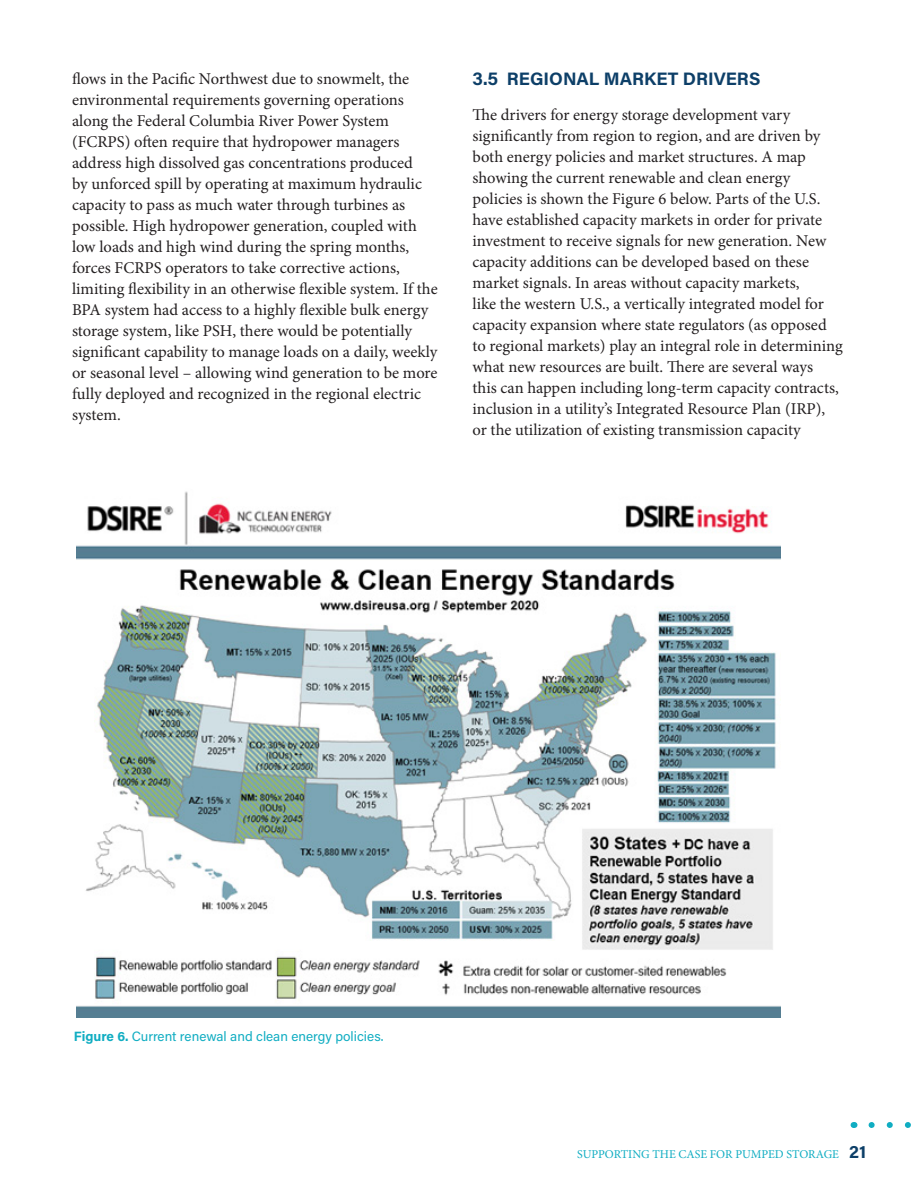
<style>
.page{position:relative;width:918px;height:1188px;background:#fff}
.page>*{position:absolute;margin:0;border:0;box-sizing:border-box;transform-origin:0 0}
.newahead{font:700 18px "Acumin Pro";color:#0d3f68}
.t1{font:16.5px/21px "Minion Pro";color:#231f20}
.t2{font:13.5px "Acumin Pro";color:#10adc2}
.t3{font:12px "Minion Pro";letter-spacing:-.005em;color:#10adc2}
.s1{font-weight:700}
</style>
<div class="page">
<svg style="left:872px;top:1122px;width:39px;height:6px"></svg>
<img style="left:76px;top:491px;width:704px;height:527px">
<p class="t1" style="left:72px;top:68px;width:367px">flows in the Pacific Northwest due to snowmelt, the environmental requirements governing operations along the Federal Columbia River Power System (FCRPS) often require that hydropower managers address high dissolved gas concentrations produced<br>by unforced spill by operating at maximum hydraulic capacity to pass as much water through turbines as possible. High hydropower generation, coupled with low loads and high wind during the spring months, forces FCRPS operators to take corrective actions, limiting flexibility in an otherwise flexible system. If the BPA system had access to a highly flexible bulk energy storage system, like PSH, there would be potentially significant capability to manage loads on a daily, weekly or seasonal level – allowing wind generation to be more fully deployed and recognized in the regional electric system.</p>
<p class="newahead" style="left:472px;top:66px;width:290px">3.5 REGIONAL MARKET DRIVERS</p>
<p class="t1" style="left:472px;top:104px;width:372px">The drivers for energy storage development vary significantly from region to region, and are driven by both energy policies and market structures. A map showing the current renewable and clean energy policies is shown the Figure 6 below. Parts of the U.S. have established capacity markets in order for private investment to receive signals for new generation. New capacity additions can be developed based on these market signals. In areas without capacity markets,<br>like the western U.S., a vertically integrated model for capacity expansion where state regulators (as opposed to regional markets) play an integral role in determining what new resources are built. There are several ways<br>this can happen including long-term capacity contracts, inclusion in a utility’s Integrated Resource Plan (IRP), or the utilization of existing transmission capacity</p>
<p class="t2" style="left:74px;top:1027px;width:311px"><span class="s1">Figure 6.</span> Current renewal and clean energy policies.</p>
<p class="t3" style="left:577px;top:1146px;width:263px">SUPPORTING THE CASE FOR PUMPED STORAGE</p>
<p class="newahead" style="left:849px;top:1139px;width:19px">21</p>
</div>
